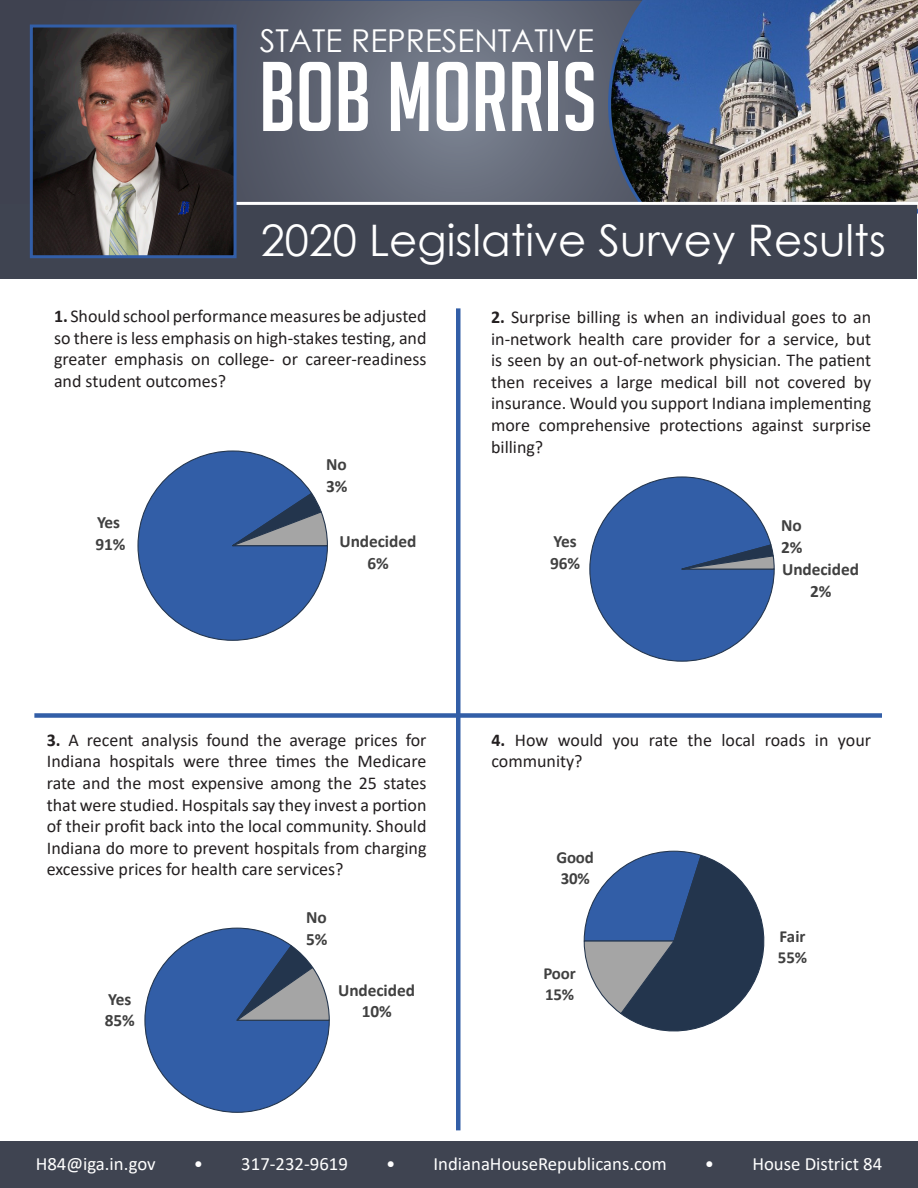
<style>
.page{position:relative;width:918px;height:1188px;background:#fff}
.page>*{position:absolute;margin:0;border:0;box-sizing:border-box;transform-origin:0 0}
.t1{font:96.3px "Big Noodle Titling";color:#fff}
.t2{font:43.5px "Century Gothic";color:#fff}
.t3{font:31.5px "Century Gothic";color:#fff}
.t4{font:18.75px "Calibri";color:#fff}
.t5{font:18px/21.6px "Calibri";color:#231f20;text-align:justify}
.t6{font:700 17.25px/21.6px "Calibri";letter-spacing:-.005em;color:#404040}
.t7{font:700 16.95px/21.1px "Calibri";letter-spacing:-.005em;color:#404040}
.s1{font-weight:700}
</style>
<div class="page">
<div style="left:0;top:1141px;width:918px;height:47px;background:#3f4451"></div>
<svg style="left:0;top:0;width:608px;height:204px;background:#5f6573"></svg>
<img style="left:608px;top:0;width:310px;height:214px">
<div style="left:0;top:204px;width:917px;height:74px;background:#3f4451"></div>
<hr style="left:235px;top:202px;width:683px;height:3px;background:#fff">
<img style="left:34px;top:29px;width:199px;height:225px">
<div style="left:30px;top:25px;width:207px;height:233px;border:3px solid #325ea7"></div>
<hr style="left:456px;top:308px;width:4px;height:822px;background:#325ea7">
<div style="left:34px;top:713px;width:848px;height:5px;background:#325ea7"></div>
<svg style="left:583px;top:850px;width:182px;height:182px"></svg>
<svg style="left:137px;top:450px;width:191px;height:191px"></svg>
<svg style="left:589px;top:476px;width:186px;height:186px"></svg>
<svg style="left:144px;top:927px;width:186px;height:186px"></svg>
<p class="t3" style="left:260px;top:19px;width:336px">STATE REPRESENTATIVE</p>
<p class="t1" style="left:259px;top:45px;width:340px">BOB MORRIS</p>
<p class="t2" style="left:261px;top:210px;width:627px">2020 Legislative Survey Results</p>
<p class="t5" style="left:54px;top:305px;width:374px"><span class="s1">1.</span> Should school performance measures be adjusted so there is less emphasis on high-stakes testing, and greater emphasis on college- or career-readiness and student outcomes?</p>
<p class="t5" style="left:491px;top:306px;width:382px"><span class="s1">2.</span> Surprise billing is when an individual goes to an in-network health care provider for a service, but is seen by an out-of-network physician. The patient then receives a large medical bill not covered by insurance. Would you support Indiana implementing more comprehensive protections against surprise billing?</p>
<p class="t6" style="left:95px;top:512px;width:31px">Yes<br>91%</p>
<p class="t6" style="left:326px;top:453px;width:23px">No<br>3%</p>
<p class="t6" style="left:339px;top:530px;width:78px;text-align:center">Undecided<br>6%</p>
<p class="t6" style="left:550px;top:530px;width:31px">Yes<br>96%</p>
<p class="t6" style="left:781px;top:515px;width:22px">No</p>
<p class="t6" style="left:781px;top:536px;width:23px">2%</p>
<p class="t6" style="left:782px;top:558px;width:78px">Undecided</p>
<p class="t6" style="left:810px;top:580px;width:23px">2%</p>
<p class="t5" style="left:47px;top:729px;width:381px"><span class="s1">3.</span> A recent analysis found the average prices for Indiana hospitals were three times the Medicare rate and the most expensive among the 25 states that were studied. Hospitals say they invest a portion of their profit back into the local community. Should Indiana do more to prevent hospitals from charging excessive prices for health care services?</p>
<p class="t5" style="left:491px;top:728px;width:381px"><span class="s1">4.</span> How would you rate the local roads in your community?</p>
<p class="t7" style="left:556px;top:847px;width:39px">Good<br>30%</p>
<p class="t6" style="left:105px;top:988px;width:31px">Yes<br>85%</p>
<p class="t6" style="left:306px;top:907px;width:23px">No<br>5%</p>
<p class="t6" style="left:338px;top:979px;width:78px;text-align:center">Undecided<br>10%</p>
<p class="t7" style="left:544px;top:962px;width:34px">Poor<br>15%</p>
<p class="t7" style="left:778px;top:925px;width:31px">Fair<br>55%</p>
<p class="t4" style="left:36px;top:1151px;width:122px">H84@iga.in.gov</p>
<p class="t4" style="left:194px;top:1151px;width:156px">• 317-232-9619</p>
<p class="t4" style="left:386px;top:1151px;width:282px">• IndianaHouseRepublicans.com</p>
<p class="t4" style="left:705px;top:1151px;width:179px">• House District 84</p>
</div>
